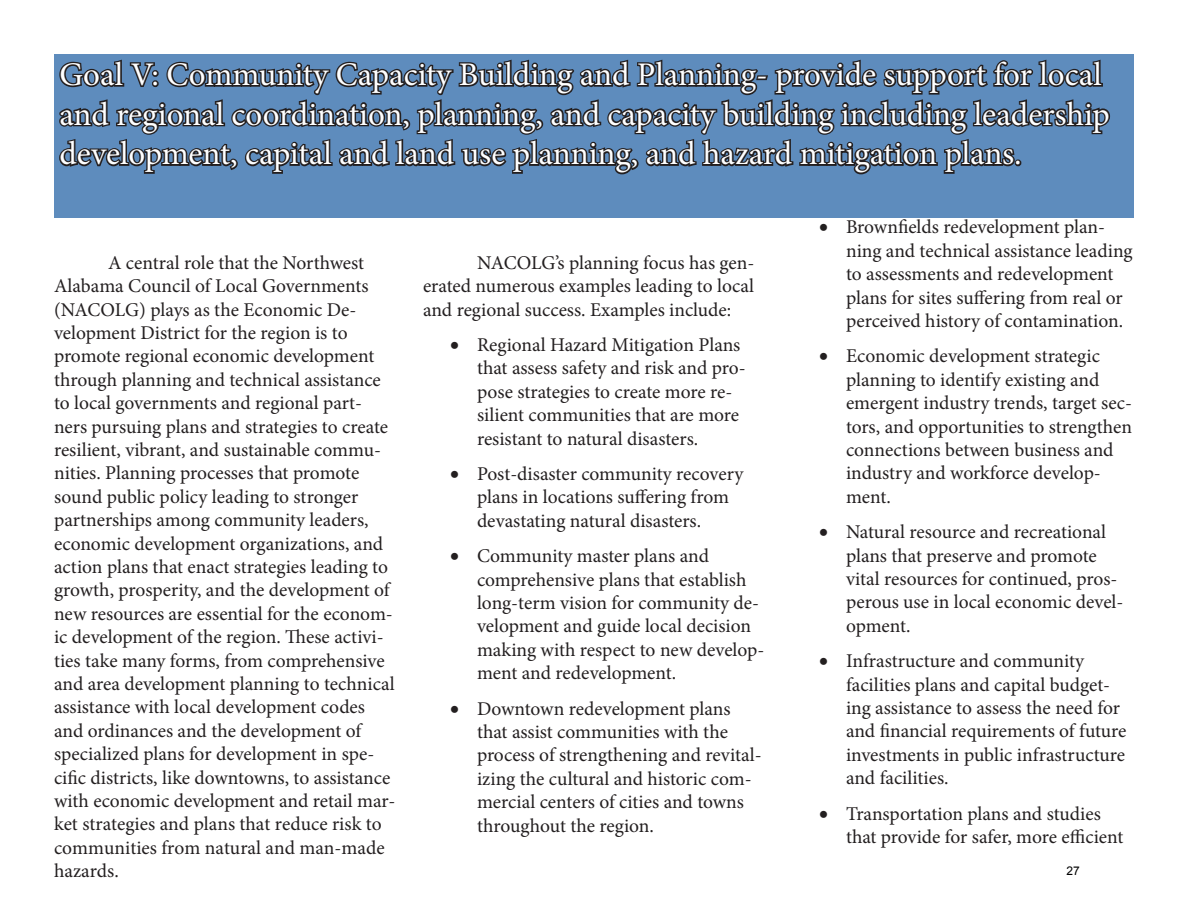
<style>
.page{position:relative;width:1188px;height:918px;background:#fff}
.page>*{position:absolute;margin:0;border:0;box-sizing:border-box;transform-origin:0 0}
.t1{font:33px/39.6px "Minion Pro";color:#fff}
.t2{font:19.5px/23.4px "Minion Pro";color:#231f20}
.t3{font:12px "Arial";color:#000}
</style>
<div class="page">
<div style="left:54px;top:54px;width:1080px;height:163px;background:#5e8cbd"></div>
<svg style="left:59px;top:59px;width:1051px;height:116px"></svg>
<div style="left:1015px;top:159px;width:6px;height:7px;border:3px solid #231f20;border-radius:50%"></div>
<h1 class="t1" style="left:59px;top:55px;width:1052px">Goal V: Community Capacity Building and Planning- provide support for local and regional coordination, planning, and capacity building including leadership development, capital and land use planning, and hazard mitigation plans.</h1>
<p class="t2" style="left:54px;top:251px;width:343px;text-indent:54px">A central role that the Northwest Alabama Council of Local Governments (NACOLG) plays as the Economic De&shy;velopment District for the region is to promote regional economic development through planning and technical assistance to local governments and regional part&shy;ners pursuing plans and strategies to create resilient, vibrant, and sustainable commu&shy;nities. Planning processes that promote sound public policy leading to stronger partnerships among community leaders, economic development organizations, and action plans that enact strategies leading to growth, prosperity, and the development of new resources are essential for the econom&shy;ic development of the region. These activi&shy;ties take many forms, from comprehensive and area development planning to technical assistance with local development codes and ordinances and the development of specialized plans for development in spe&shy;cific districts, like downtowns, to assistance with economic development and retail mar&shy;ket strategies and plans that reduce risk to communities from natural and man-made hazards.</p>
<p class="t2" style="left:423px;top:251px;width:333px;text-align:justify;text-indent:54px">NACOLG’s planning focus has gen&shy;erated numerous examples leading to local and regional success. Examples include:</p>
<p class="t2" style="left:477px;top:333px;width:270px;text-indent:-27px">• Regional Hazard Mitigation Plans that assess safety and risk and pro&shy;pose strategies to create more re&shy;silient communities that are more resistant to natural disasters.</p>
<p class="t2" style="left:477px;top:462px;width:268px;text-indent:-27px">• Post-disaster community recovery plans in locations suffering from devastating natural disasters.</p>
<p class="t2" style="left:477px;top:544px;width:289px;text-indent:-27px">• Community master plans and comprehensive plans that establish long-term vision for community de&shy;velopment and guide local decision making with respect to new develop&shy;ment and redevelopment.</p>
<p class="t2" style="left:477px;top:697px;width:286px;text-indent:-27px">• Downtown redevelopment plans that assist communities with the process of strengthening and revital&shy;izing the cultural and historic com&shy;mercial centers of cities and towns throughout the region.</p>
<p class="t2" style="left:846px;top:216px;width:288px;text-indent:-27px">• Brownfields redevelopment plan&shy;ning and technical assistance leading to assessments and redevelopment plans for sites suffering from real or perceived history of contamination.</p>
<p class="t2" style="left:846px;top:345px;width:288px;text-indent:-27px">• Economic development strategic planning to identify existing and emergent industry trends, target sec&shy;tors, and opportunities to strengthen connections between business and industry and workforce develop&shy;ment.</p>
<p class="t2" style="left:846px;top:520px;width:279px;text-indent:-27px">• Natural resource and recreational plans that preserve and promote vital resources for continued, pros&shy;perous use in local economic devel&shy;opment.</p>
<p class="t2" style="left:846px;top:649px;width:282px;text-indent:-27px">• Infrastructure and community facilities plans and capital budget&shy;ing assistance to assess the need for and financial requirements of future investments in public infrastructure and facilities.</p>
<p class="t2" style="left:846px;top:802px;width:279px;text-indent:-27px">• Transportation plans and studies that provide for safer, more efficient</p>
<p class="t3" style="left:1067px;top:862px;width:15px">27</p>
</div>
